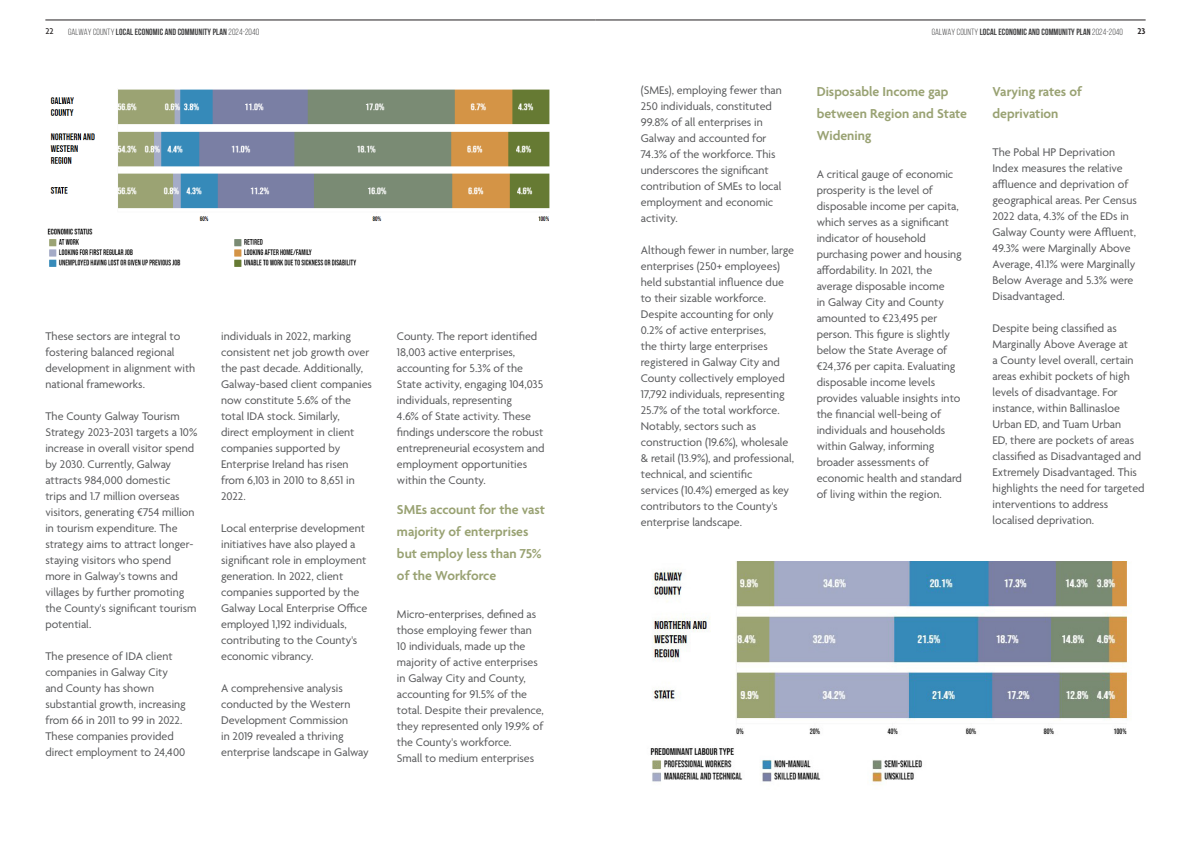
<style>
.page{position:relative;width:1191px;height:842px;background:#fff}
.page>*{position:absolute;margin:0;border:0;box-sizing:border-box;transform-origin:0 0}
.Interesting_facts{font:600 14px/22px "Agenda";color:#99a273}
.Text_body_A{font:12px/16px "Agenda";color:#57585a}
.t1{font:700 9px "Bebas Neue";letter-spacing:.01em;color:#3e3e3f}
.t2{font:500 9px "Agenda";color:#231f20}
.t3{font:600 9px "Agenda";color:#231f20}
.s1{font-weight:400}
</style>
<div class="page">
<hr style="left:45px;top:20px;width:550px;height:1px;background:#231f20">
<hr style="left:595px;top:20px;width:550px;height:1px;background:#231f20">
<img style="left:47px;top:89px;width:503px;height:178px">
<img style="left:650px;top:561px;width:478px;height:224px">
<p class="t2" style="left:45px;top:27px;width:10px">22</p>
<p class="t1" style="left:68px;top:27px;width:193px"><span class="s1">GALWAY COUNTY</span> LOCAL ECONOMIC AND COMMUNITY PLAN <span class="s1">2024-2040</span></p>
<p class="t1" style="left:931px;top:27px;width:193px"><span class="s1">GALWAY COUNTY</span> LOCAL ECONOMIC AND COMMUNITY PLAN <span class="s1">2024-2040</span></p>
<p class="t3" style="left:1137px;top:27px;width:10px">23</p>
<p class="Text_body_A" style="left:45px;top:329px;width:151px">These sectors are integral to fostering balanced regional development in alignment with national frameworks.</p>
<p class="Text_body_A" style="left:45px;top:409px;width:154px">The County Galway Tourism<br>Strategy 2023-2031 targets a 10% increase in overall visitor spend by 2030. Currently, Galway attracts 984,000 domestic<br>trips and 1.7 million overseas visitors, generating €754 million in tourism expenditure. The strategy aims to attract longer&shy;staying visitors who spend more in Galway's towns and villages by further promoting the County's significant tourism potential.</p>
<p class="Text_body_A" style="left:45px;top:649px;width:142px">The presence of IDA client companies in Galway City and County has shown substantial growth, increasing from 66 in 2011 to 99 in 2022.<br>These companies provided direct employment to 24,400</p>
<p class="Text_body_A" style="left:221px;top:329px;width:152px">individuals in 2022, marking consistent net job growth over the past decade. Additionally,<br>Galway-based client companies now constitute 5.6% of the total IDA stock. Similarly,<br>direct employment in client companies supported by<br>Enterprise Ireland has risen from 6,103 in 2010 to 8,651 in<br>2022.</p>
<p class="Text_body_A" style="left:221px;top:521px;width:148px">Local enterprise development initiatives have also played a significant role in employment generation. In 2022, client companies supported by the<br>Galway Local Enterprise Office employed 1,192 individuals, contributing to the County's economic vibrancy.</p>
<p class="Text_body_A" style="left:221px;top:681px;width:149px">A comprehensive analysis conducted by the Western<br>Development Commission<br>in 2019 revealed a thriving enterprise landscape in Galway</p>
<p class="Text_body_A" style="left:397px;top:329px;width:149px">County. The report identified<br>18,003 active enterprises, accounting for 5.3% of the<br>State activity, engaging 104,035 individuals, representing<br>4.6% of State activity. These findings underscore the robust entrepreneurial ecosystem and</p>
<p class="Text_body_A" style="left:397px;top:457px;width:132px">employment opportunities within the County.</p>
<p class="Interesting_facts" style="left:397px;top:499px;width:150px">SMEs account for the vast majority of enterprises but employ less than 75% of the Workforce</p>
<p class="Text_body_A" style="left:397px;top:607px;width:148px">Micro-enterprises, defined as those employing fewer than<br>10 individuals, made up the majority of active enterprises in Galway City and County, accounting for 91.5% of the total. Despite their prevalence, they represented only 19.9% of the County's workforce.</p>
<p class="Text_body_A" style="left:397px;top:751px;width:139px">Small to medium enterprises</p>
<p class="Text_body_A" style="left:641px;top:83px;width:142px">(SMEs), employing fewer than<br>250 individuals, constituted<br>99.8% of all enterprises in</p>
<p class="Text_body_A" style="left:641px;top:131px;width:142px">Galway and accounted for<br>74.3% of the workforce. This underscores the significant contribution of SMEs to local employment and economic activity.</p>
<p class="Text_body_A" style="left:641px;top:243px;width:155px">Although fewer in number, large enterprises (250+ employees) held substantial influence due to their sizable workforce.<br>Despite accounting for only<br>0.2% of active enterprises,<br>the thirty large enterprises registered in Galway City and<br>County collectively employed<br>17,792 individuals, representing<br>25.7% of the total workforce.<br>Notably, sectors such as construction (19.6%), wholesale &amp; retail (13.9%), and professional, technical, and scientific<br>services (10.4%) emerged as key contributors to the County's enterprise landscape.</p>
<p class="Interesting_facts" style="left:816px;top:81px;width:152px">Disposable Income gap between Region and State<br>Widening</p>
<p class="Text_body_A" style="left:816px;top:167px;width:147px">A critical gauge of economic prosperity is the level of disposable income per capita, which serves as a significant indicator of household purchasing power and housing affordability. In 2021, the average disposable income<br>in Galway City and County amounted to €23,495 per person. This figure is slightly below the State Average of €24,376 per capita. Evaluating disposable income levels provides valuable insights into the financial well-being of individuals and households within Galway, informing broader assessments of economic health and standard of living within the region.</p>
<p class="Interesting_facts" style="left:992px;top:81px;width:91px">Varying rates of deprivation</p>
<p class="Text_body_A" style="left:992px;top:145px;width:146px">The Pobal HP Deprivation<br>Index measures the relative affluence and deprivation of geographical areas. Per Census<br>2022 data, 4.3% of the EDs in<br>Galway County were Affluent,<br>49.3% were Marginally Above<br>Average, 41.1% were Marginally<br>Below Average and 5.3% were<br>Disadvantaged.</p>
<p class="Text_body_A" style="left:992px;top:321px;width:154px">Despite being classified as<br>Marginally Above Average at<br>a County level overall, certain areas exhibit pockets of high levels of disadvantage. For instance, within Ballinasloe<br>Urban ED, and Tuam Urban<br>ED, there are pockets of areas classified as Disadvantaged and<br>Extremely Disadvantaged. This highlights the need for targeted</p>
<p class="Text_body_A" style="left:992px;top:497px;width:117px">interventions to address localised deprivation.</p>
</div>
